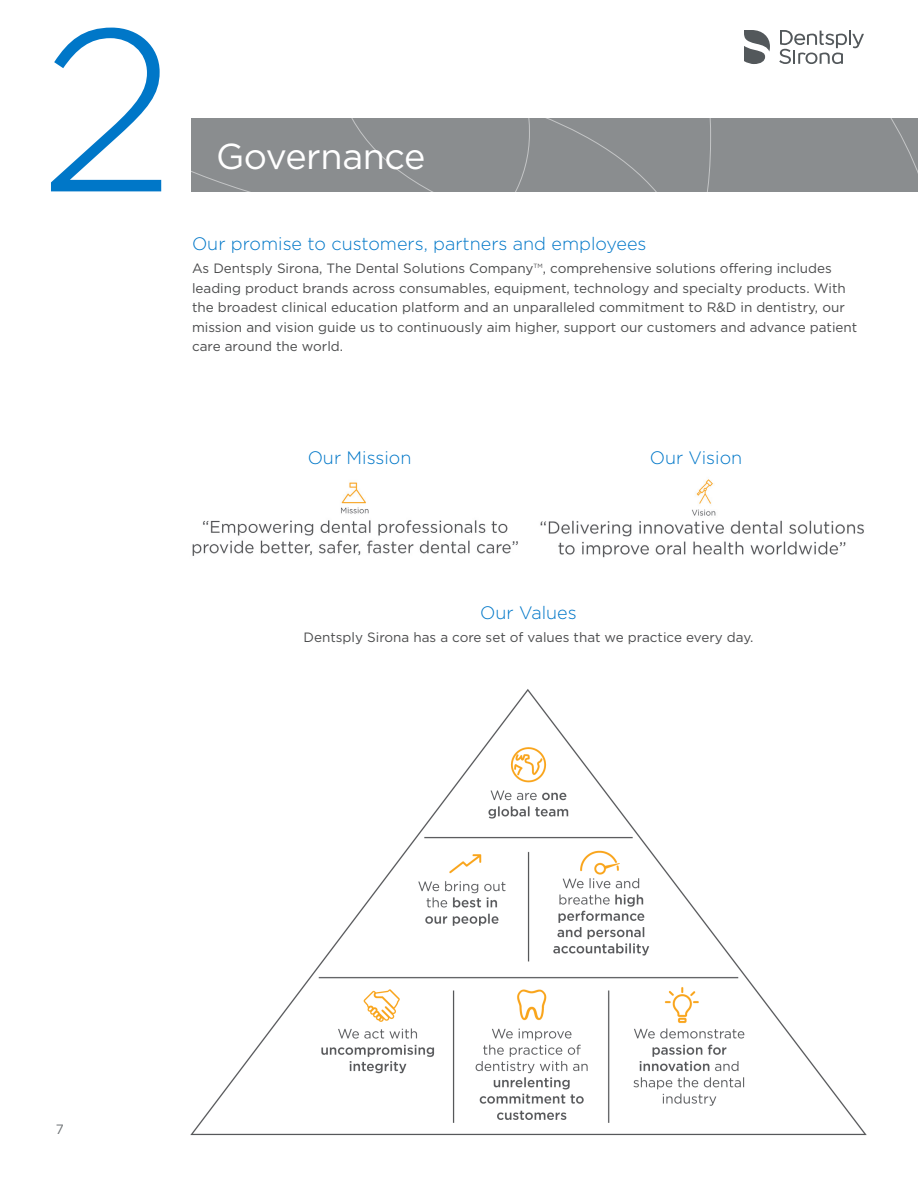
<style>
.page{position:relative;width:918px;height:1188px;background:#fff}
.page>*{position:absolute;margin:0;border:0;box-sizing:border-box;transform-origin:0 0}
.t1{font:300 230.7px "Gotham";color:#0077c8}
.t2{font:36px "Gotham";letter-spacing:-.01em;color:#fff}
.Subhead{font:300 18px "Gotham";color:#0077c8}
.Body_Copy{font:13.5px/19.5px "Gotham";color:#4b4c4d}
.t3{font:13.5px "Gotham";color:#6d7174}
</style>
<div class="page">
<div style="left:712px;top:118px;width:206px;height:74px;background:#8a8d8f"></div>
<div style="left:530px;top:118px;width:182px;height:74px;background:#8a8d8f"></div>
<div style="left:530px;top:120px;width:66px;height:72px;background:#8a8d8f"></div>
<div style="left:191px;top:118px;width:339px;height:74px;background:#8a8d8f"></div>
<svg style="left:779px;top:30px;width:85px;height:34px"></svg>
<svg style="left:744px;top:30px;width:26px;height:34px"></svg>
<img style="left:190px;top:689px;width:677px;height:447px">
<img style="left:192px;top:482px;width:326px;height:74px">
<img style="left:540px;top:479px;width:324px;height:79px">
<p class="t1" style="left:40px;top:-16px;width:138px">2</p>
<p class="t2" style="left:216px;top:137px;width:211px">Governance</p>
<p class="Subhead" style="left:192px;top:234px;width:456px">Our promise to customers, partners and employees</p>
<p class="Body_Copy" style="left:192px;top:258px;width:667px">As Dentsply Sirona, The Dental Solutions Company<sup>TM</sup>, comprehensive solutions offering includes leading product brands across consumables, equipment, technology and specialty products. With the broadest clinical education platform and an unparalleled commitment to R&amp;D in dentistry, our mission and vision guide us to continuously aim higher, support our customers and advance patient care around the world.</p>
<p class="Subhead" style="left:308px;top:448px;width:105px">Our Mission</p>
<p class="Subhead" style="left:650px;top:448px;width:94px">Our Vision</p>
<p class="Subhead" style="left:480px;top:603px;width:98px">Our Values</p>
<p class="Body_Copy" style="left:304px;top:627px;width:451px">Dentsply Sirona has a core set of values that we practice every day.</p>
<p class="t3" style="left:56px;top:1122px;width:10px">7</p>
</div>
